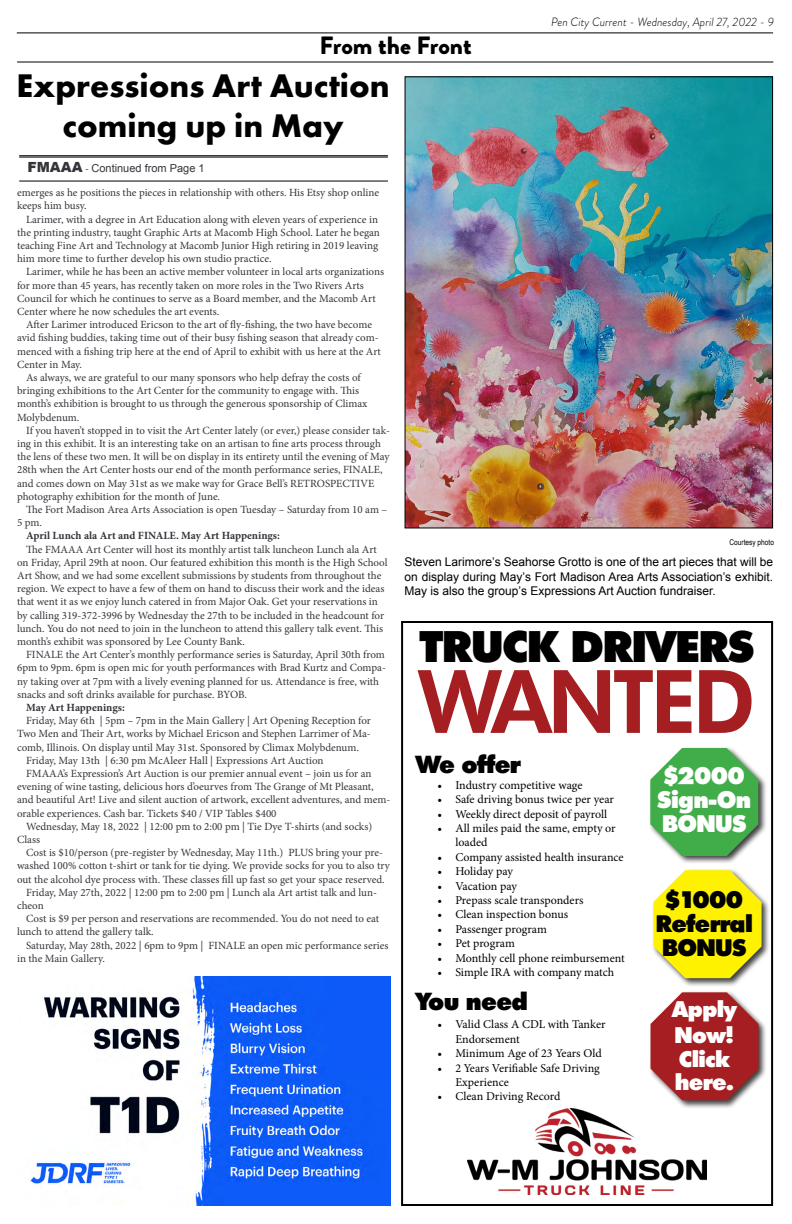
<style>
.page{position:relative;width:792px;height:1224px;background:#fff}
.page>*{position:absolute;margin:0;border:0;box-sizing:border-box;transform-origin:0 0}
.t1{font:700 87px "Limerick Serial";color:#a51e22}
.t2{font:800 43px "Limerick Serial";color:#000}
.t3{font:700 34px/40.8px "Futura PT";color:#000;text-align:center}
.t4{font:900 25px "Brandon Grotesque";letter-spacing:-.005em;color:#000}
.t5{font:800 24px "Limerick Serial";color:#000}
.t6{font:800 23.3px/24px "Limerick Serial";color:#000;text-align:center}
.t7{font:800 23.3px/24px "Limerick Serial";color:#fff}
.t8{font:800 22px/24.5px "Limerick Serial";color:#fff}
.t9{font:12px/14.4px "Minion Pro";color:#000}
.t10{font:12px/14.4px "Arial";color:#000;text-align:justify}
.t11{font:italic 300 12px "Brandon Grotesque";color:#000}
.t12{font:11px/13.2px "Minion Pro";color:#35343b}
.t13{font:700 11px "Minion Pro";color:#35343b}
.t14{font:11px "Arial";color:#35343b}
.t15{font:8px "Arial Narrow";color:#000}
.s1{font-weight:900;font-size:14px}
.s2{font-family:"Minion Pro"}
</style>
<div class="page">
<hr style="left:17px;top:32px;width:756px;height:1px;background:#000">
<hr style="left:17px;top:62px;width:756px;height:1px;background:#000">
<hr style="left:19px;top:155px;width:369px;height:1px;background:#000">
<hr style="left:19px;top:157px;width:369px;height:1px;background:#000">
<hr style="left:19px;top:181px;width:369px;height:1px;background:#000">
<img style="left:407px;top:78px;width:364px;height:448px">
<img style="left:468px;top:1109px;width:238px;height:86px">
<div style="left:648px;top:746px;width:119px;height:119px;background:#000;opacity:.75"></div>
<svg style="left:650px;top:748px;width:108px;height:108px;background:#5db664"></svg>
<div style="left:651px;top:868px;width:119px;height:119px;background:#000;opacity:.75"></div>
<svg style="left:654px;top:870px;width:108px;height:108px;background:#faef27"></svg>
<div style="left:648px;top:990px;width:119px;height:119px;background:#000;opacity:.75"></div>
<svg style="left:651px;top:992px;width:108px;height:108px;background:#af4043"></svg>
<div style="left:401px;top:621px;width:372px;height:585px;border:2px solid #000"></div>
<img style="left:30px;top:977px;width:360px;height:229px">
<h3 class="t4" style="left:319px;top:28px;width:154px">From the Front</h3>
<h3 class="t3" style="left:17px;top:64px;width:375px">Expressions Art Auction coming up in May</h3>
<p class="t11" style="left:551px;top:14px;width:224px">Pen City Current - Wednesday, April 27, 2022 - 9</p>
<p class="t14" style="left:27px;top:161px;width:179px"><span class="s1">FMAAA</span> <span class="s2">-</span> Continued from Page 1</p>
<p class="t12" style="left:17px;top:186px;width:364px">emerges as he positions the pieces in relationship with others. His Etsy shop online keeps him busy.</p>
<p class="t12" style="left:17px;top:212px;width:364px;text-indent:9px">Larimer, with a degree in Art Education along with eleven years of experience in the printing industry, taught Graphic Arts at Macomb High School. Later he began teaching Fine Art and Technology at Macomb Junior High retiring in 2019 leaving him more time to further develop his own studio practice.</p>
<p class="t12" style="left:17px;top:265px;width:368px;text-indent:9px">Larimer, while he has been an active member volunteer in local arts organizations for more than 45 years, has recently taken on more roles in the Two Rivers Arts Council for which he continues to serve as a Board member, and the Macomb Art Center where he now schedules the art events.</p>
<p class="t12" style="left:26px;top:318px;width:347px">After Larimer introduced Ericson to the art of fly-fishing, the two have become</p>
<p class="t12" style="left:17px;top:331px;width:363px">avid fishing buddies, taking time out of their busy fishing season that already com-</p>
<p class="t12" style="left:17px;top:344px;width:365px">menced with a fishing trip here at the end of April to exhibit with us here at the Art</p>
<p class="t12" style="left:17px;top:358px;width:66px">Center in May.</p>
<p class="t12" style="left:26px;top:371px;width:336px">As always, we are grateful to our many sponsors who help defray the costs of</p>
<p class="t12" style="left:17px;top:384px;width:344px">bringing exhibitions to the Art Center for the community to engage with. This</p>
<p class="t12" style="left:17px;top:397px;width:352px">month’s exhibition is brought to us through the generous sponsorship of Climax</p>
<p class="t12" style="left:17px;top:410px;width:64px">Molybdenum.</p>
<p class="t12" style="left:26px;top:424px;width:365px">If you haven’t stopped in to visit the Art Center lately (or ever,) please consider tak-</p>
<p class="t12" style="left:17px;top:437px;width:365px">ing in this exhibit. It is an interesting take on an artisan to fine arts process through</p>
<p class="t12" style="left:17px;top:450px;width:374px">the lens of these two men. It will be on display in its entirety until the evening of May</p>
<p class="t12" style="left:17px;top:463px;width:367px">28th when the Art Center hosts our end of the month performance series, FINALE,</p>
<p class="t12" style="left:17px;top:476px;width:359px">and comes down on May 31st as we make way for Grace Bell’s RETROSPECTIVE</p>
<p class="t12" style="left:17px;top:490px;width:205px">photography exhibition for the month of June.</p>
<p class="t12" style="left:26px;top:503px;width:363px">The Fort Madison Area Arts Association is open Tuesday – Saturday from 10 am –</p>
<p class="t12" style="left:17px;top:516px;width:26px">5 pm.</p>
<p class="t13" style="left:26px;top:528px;width:255px">April Lunch ala Art and FINALE. May Art Happenings:</p>
<p class="t12" style="left:17px;top:542px;width:372px;text-indent:9px">The FMAAA Art Center will host its monthly artist talk luncheon Lunch ala Art on Friday, April 29th at noon. Our featured exhibition this month is the High School Art Show, and we had some excellent submissions by students from throughout the region. We expect to have a few of them on hand to discuss their work and the ideas that went it as we enjoy lunch catered in from Major Oak. Get your reservations in by calling 319-372-3996 by Wednesday the 27th to be included in the headcount for lunch. You do not need to join in the luncheon to attend this gallery talk event. This month’s exhibit was sponsored by Lee County Bank.</p>
<p class="t12" style="left:17px;top:648px;width:370px;text-indent:9px">FINALE the Art Center’s monthly performance series is Saturday, April 30th from 6pm to 9pm. 6pm is open mic for youth performances with Brad Kurtz and Compa&shy;ny taking over at 7pm with a lively evening planned for us. Attendance is free, with snacks and soft drinks available for purchase. BYOB.</p>
<p class="t13" style="left:26px;top:700px;width:100px">May Art Happenings:</p>
<p class="t12" style="left:26px;top:714px;width:346px">Friday, May 6th | 5pm – 7pm in the Main Gallery | Art Opening Reception for</p>
<p class="t12" style="left:17px;top:727px;width:355px">Two Men and Their Art, works by Michael Ericson and Stephen Larrimer of Ma-</p>
<p class="t12" style="left:17px;top:740px;width:343px">comb, Illinois. On display until May 31st. Sponsored by Climax Molybdenum.</p>
<p class="t12" style="left:26px;top:754px;width:299px">Friday, May 13th | 6:30 pm McAleer Hall | Expressions Art Auction</p>
<p class="t12" style="left:26px;top:767px;width:347px">FMAAA’s Expression’s Art Auction is our premier annual event – join us for an</p>
<p class="t12" style="left:17px;top:780px;width:358px">evening of wine tasting, delicious hors d’oeurves from The Grange of Mt Pleasant,</p>
<p class="t12" style="left:17px;top:793px;width:375px">and beautiful Art! Live and silent auction of artwork, excellent adventures, and mem-</p>
<p class="t12" style="left:17px;top:806px;width:261px">orable experiences. Cash bar. Tickets $40 / VIP Tables $400</p>
<p class="t12" style="left:26px;top:820px;width:348px">Wednesday, May 18, 2022 | 12:00 pm to 2:00 pm | Tie Dye T-shirts (and socks)</p>
<p class="t12" style="left:17px;top:833px;width:25px">Class</p>
<p class="t12" style="left:26px;top:846px;width:358px">Cost is $10/person (pre-register by Wednesday, May 11th.) PLUS bring your pre-</p>
<p class="t12" style="left:17px;top:859px;width:374px">washed 100% cotton t-shirt or tank for tie dying. We provide socks for you to also try</p>
<p class="t12" style="left:17px;top:872px;width:369px">out the alcohol dye process with. These classes fill up fast so get your space reserved.</p>
<p class="t12" style="left:26px;top:886px;width:352px">Friday, May 27th, 2022 | 12:00 pm to 2:00 pm | Lunch ala Art artist talk and lun-</p>
<p class="t12" style="left:17px;top:899px;width:28px">cheon</p>
<p class="t12" style="left:26px;top:912px;width:355px">Cost is $9 per person and reservations are recommended. You do not need to eat</p>
<p class="t12" style="left:17px;top:925px;width:138px">lunch to attend the gallery talk.</p>
<p class="t12" style="left:26px;top:938px;width:364px">Saturday, May 28th, 2022 | 6pm to 9pm | FINALE an open mic performance series</p>
<p class="t12" style="left:17px;top:952px;width:89px">in the Main Gallery.</p>
<p class="t15" style="left:730px;top:536px;width:46px">Courtesy photo</p>
<p class="t10" style="left:405px;top:555px;width:370px">Steven Larimore’s Seahorse Grotto is one of the art pieces that will be on display during May’s Fort Madison Area Arts Association’s exhibit.<br>May is also the group’s Expressions Art Auction fundraiser.</p>
<h2 class="t2" style="left:420px;top:614px;width:335px">TRUCK DRIVERS</h2>
<h1 class="t1" style="left:420px;top:633px;width:335px">WANTED</h1>
<h3 class="t5" style="left:415px;top:746px;width:107px">We offer</h3>
<p class="t9" style="left:437px;top:778px;width:147px">• Industry competitive wage</p>
<p class="t9" style="left:437px;top:792px;width:178px">• Safe driving bonus twice per year</p>
<p class="t9" style="left:437px;top:807px;width:171px">• Weekly direct deposit of payroll</p>
<p class="t9" style="left:455px;top:821px;width:162px;text-indent:-18px">• All miles paid the same, empty or loaded</p>
<p class="t9" style="left:437px;top:850px;width:188px">• Company assisted health insurance</p>
<p class="t9" style="left:437px;top:864px;width:77px">• Holiday pay</p>
<p class="t9" style="left:437px;top:879px;width:81px">• Vacation pay</p>
<p class="t9" style="left:437px;top:893px;width:148px">• Prepass scale transponders</p>
<p class="t9" style="left:437px;top:907px;width:132px">• Clean inspection bonus</p>
<p class="t9" style="left:437px;top:922px;width:111px">• Passenger program</p>
<p class="t9" style="left:437px;top:936px;width:79px">• Pet program</p>
<p class="t9" style="left:437px;top:951px;width:189px">• Monthly cell phone reimbursement</p>
<p class="t9" style="left:437px;top:965px;width:178px">• Simple IRA with company match</p>
<h3 class="t5" style="left:415px;top:984px;width:114px">You need</h3>
<p class="t9" style="left:455px;top:1017px;width:152px;text-indent:-18px">• Valid Class A CDL with Tanker<br>Endorsement</p>
<p class="t9" style="left:437px;top:1046px;width:166px">• Minimum Age of 23 Years Old</p>
<p class="t9" style="left:455px;top:1061px;width:146px;text-indent:-18px">• 2 Years Verifiable Safe Driving<br>Experience</p>
<p class="t9" style="left:437px;top:1089px;width:125px">• Clean Driving Record</p>
<h3 class="t7" style="left:658px;top:762px;width:95px">$2000<br>Sign-On<br>BONUS</h3>
<h3 class="t6" style="left:656px;top:886px;width:98px">$1000<br>Referral<br>BONUS</h3>
<h3 class="t8" style="left:672px;top:995px;width:66px">Apply<br>Now!<br>Click here.</h3>
</div>
